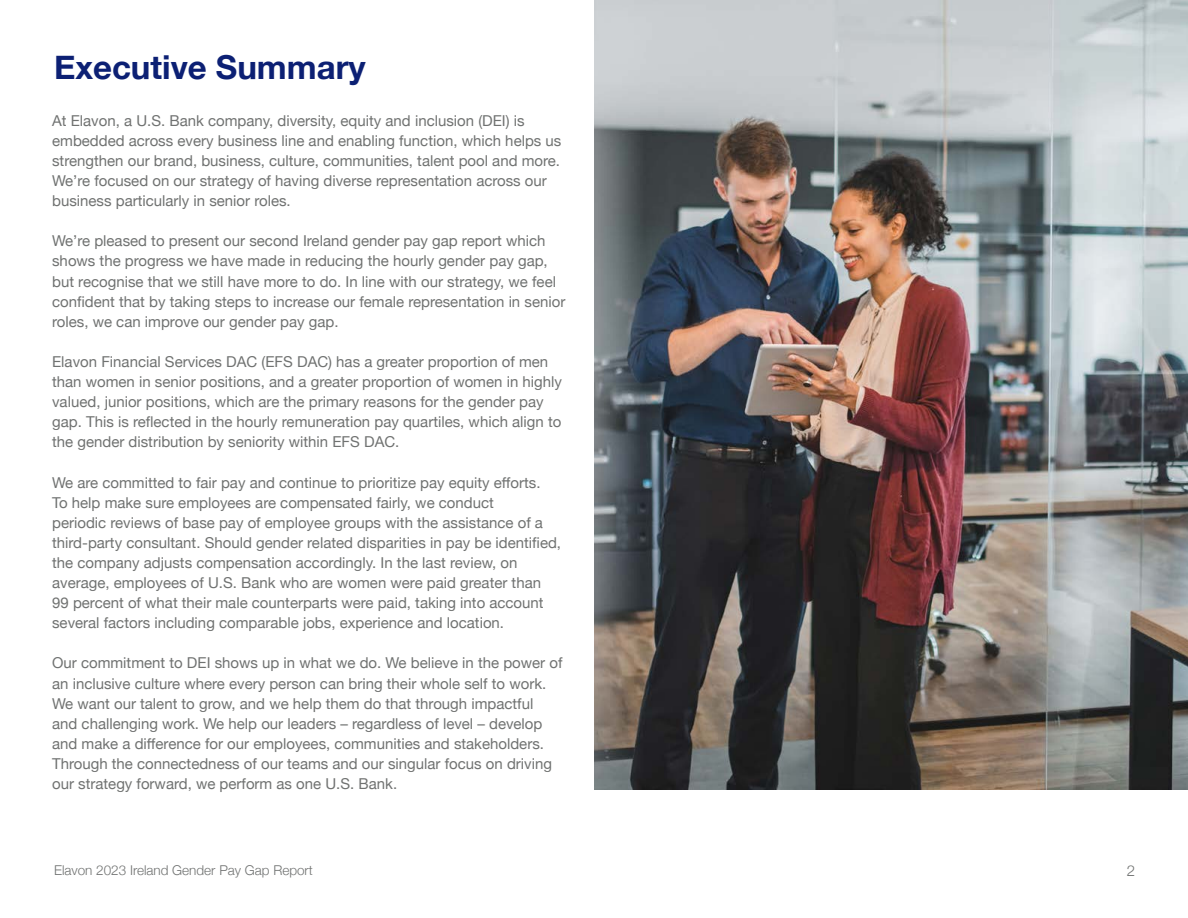
<style>
.page{position:relative;width:1188px;height:918px;background:#fff}
.page>*{position:absolute;margin:0;border:0;box-sizing:border-box;transform-origin:0 0}
.t1{font:700 33px "Helvetica Neue";color:#0c2074}
.t2{font:15px/20.1px "Helvetica Neue";color:#707271}
.t3{font:300 15px "Helvetica Neue";color:#707271}
.t4{font:300 13.5px "Helvetica Neue";color:#707271}
</style>
<div class="page">
<img style="left:594px;top:0;width:594px;height:789px">
<p class="t1" style="left:54px;top:42px;width:313px">Executive Summary</p>
<p class="t2" style="left:52px;top:111px;width:511px">At Elavon, a U.S. Bank company, diversity, equity and inclusion (DEI) is embedded across every business line and enabling function, which helps us strengthen our brand, business, culture, communities, talent pool and more.<br>We’re focused on our strategy of having diverse representation across our business particularly in senior roles.</p>
<p class="t2" style="left:52px;top:232px;width:515px">We’re pleased to present our second Ireland gender pay gap report which shows the progress we have made in reducing the hourly gender pay gap, but recognise that we still have more to do. In line with our strategy, we feel confident that by taking steps to increase our female representation in senior roles, we can improve our gender pay gap.</p>
<p class="t2" style="left:52px;top:352px;width:511px">Elavon Financial Services DAC (EFS DAC) has a greater proportion of men than women in senior positions, and a greater proportion of women in highly valued, junior positions, which are the primary reasons for the gender pay gap. This is reflected in the hourly remuneration pay quartiles, which align to the gender distribution by seniority within EFS DAC.</p>
<p class="t2" style="left:52px;top:473px;width:511px">We are committed to fair pay and continue to prioritize pay equity efforts.<br>To help make sure employees are compensated fairly, we conduct<br>periodic reviews of base pay of employee groups with the assistance of a third-party consultant. Should gender related disparities in pay be identified, the company adjusts compensation accordingly. In the last review, on average, employees of U.S. Bank who are women were paid greater than 99 percent of what their male counterparts were paid, taking into account several factors including comparable jobs, experience and location.</p>
<p class="t2" style="left:52px;top:654px;width:512px">Our commitment to DEI shows up in what we do. We believe in the power of an inclusive culture where every person can bring their whole self to work.<br>We want our talent to grow, and we help them do that through impactful<br>and challenging work. We help our leaders – regardless of level – develop and make a difference for our employees, communities and stakeholders.<br>Through the connectedness of our teams and our singular focus on driving our strategy forward, we perform as one U.S. Bank.</p>
<p class="t4" style="left:54px;top:860px;width:260px">Elavon 2023 Ireland Gender Pay Gap Report</p>
<p class="t3" style="left:1127px;top:859px;width:10px">2</p>
</div>
